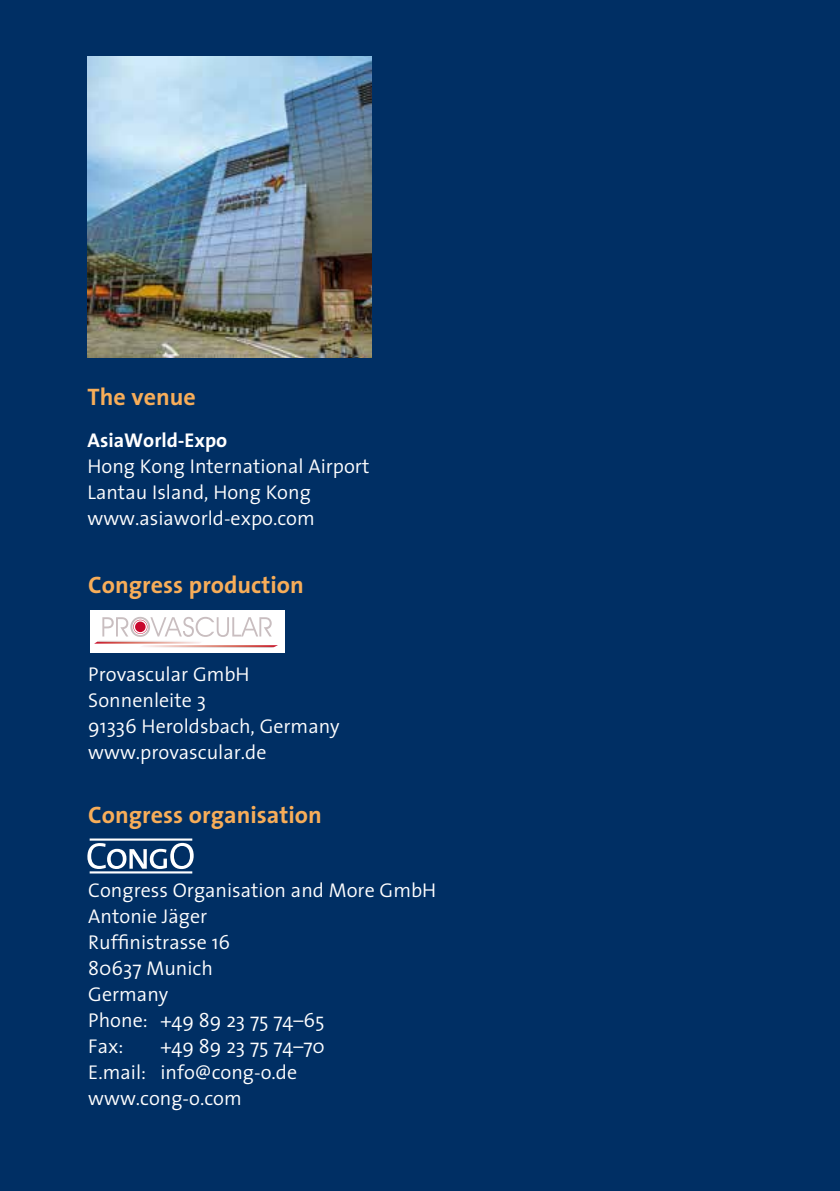
<style>
.page{position:relative;width:840px;height:1191px;background:#fff}
.page>*{position:absolute;margin:0;border:0;box-sizing:border-box;transform-origin:0 0}
.t1{font:700 24px "The Sans";color:#f7ad59}
.t2{font:300 20px/26px "The Sans";color:#fff}
.t3{font:700 20px "The Sans";color:#fff}
</style>
<div class="page">
<div style="left:0;top:0;width:839px;height:1191px;background:#002f64"></div>
<div style="left:90px;top:610px;width:194px;height:42px;background:#fff"></div>
<svg style="left:94px;top:617px;width:184px;height:31px"></svg>
<svg style="left:87px;top:843px;width:106px;height:26px"></svg>
<hr style="left:90px;top:838px;width:102px;height:2px;background:#fff">
<hr style="left:90px;top:871px;width:102px;height:2px;background:#fff">
<img style="left:88px;top:57px;width:283px;height:300px">
<p class="t1" style="left:87px;top:376px;width:110px">The venue</p>
<p class="t3" style="left:87px;top:423px;width:141px">AsiaWorld-Expo</p>
<p class="t2" style="left:87px;top:452px;width:283px">Hong Kong International Airport<br>Lantau Island, Hong Kong www.asiaworld-expo.com</p>
<p class="t1" style="left:88px;top:564px;width:217px">Congress production</p>
<p class="t2" style="left:88px;top:660px;width:253px">Provascular GmbH<br>Sonnenleite 3<br>91336 Heroldsbach, Germany www.provascular.de</p>
<p class="t1" style="left:88px;top:794px;width:235px">Congress organisation</p>
<p class="t2" style="left:88px;top:876px;width:349px">Congress Organisation and More GmbH<br>Antonie Jäger<br>Ruffinistrasse 16<br>80637 Munich<br>Germany<br>Phone: +49 89 23 75 74–65<br>Fax:</p>
<p class="t2" style="left:88px;top:1032px;width:238px;text-indent:72px">+49 89 23 75 74–70<br>E.mail: info@cong-o.de www.cong-o.com</p>
</div>
